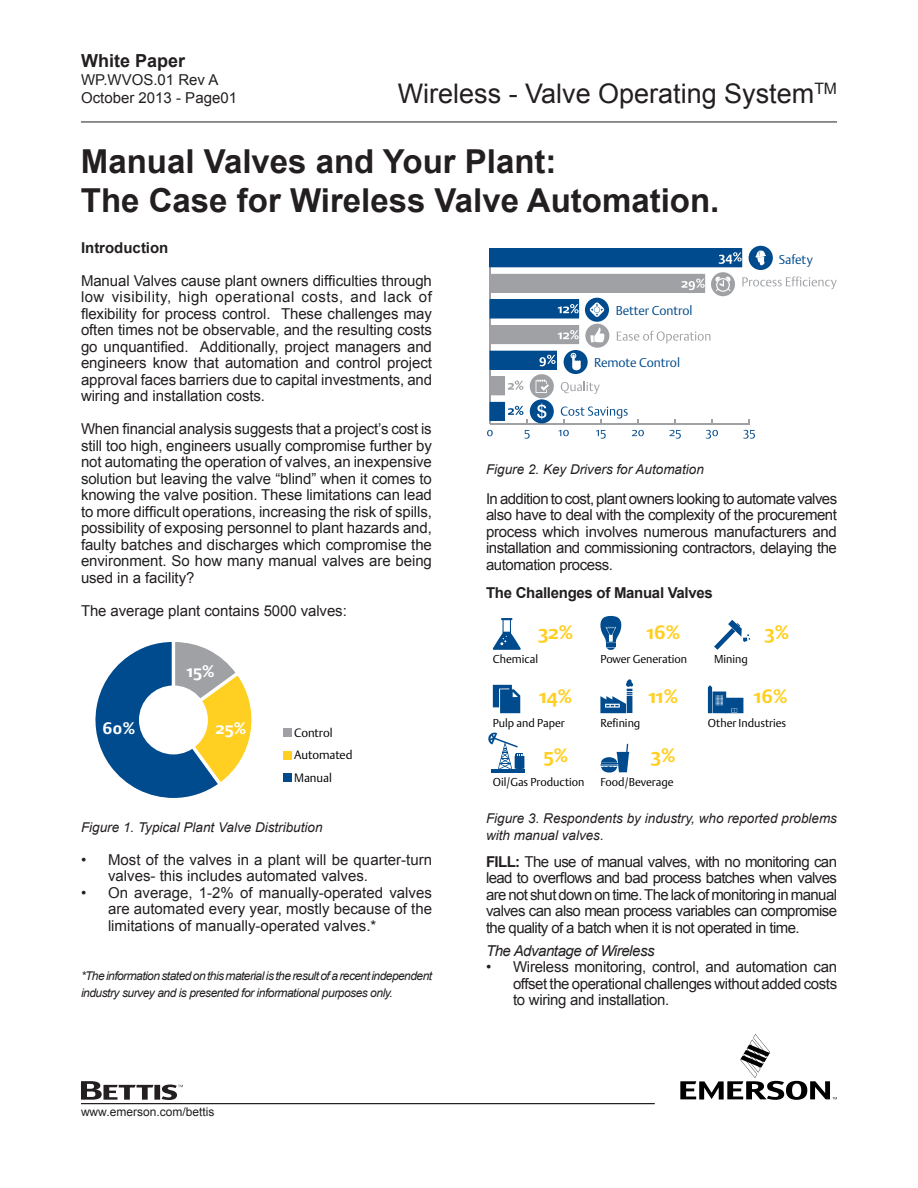
<style>
.page{position:relative;width:918px;height:1188px;background:#fff}
.page>*{position:absolute;margin:0;border:0;box-sizing:border-box;transform-origin:0 0}
.t1{font:700 33px/39.6px "Arial";color:#231f20}
.t2{font:27px "Arial";color:#231f20}
.t3{font:700 19.35px "DTL Argo ST";letter-spacing:-.005em;color:#ffcf22}
.t4{font:700 18px "Arial";color:#231f20}
.t5{font:700 16.65px "DTL Argo ST";color:#fff}
._01_Body_text{font:15px/16.5px "Arial";letter-spacing:-.005em;color:#231f20;text-align:justify}
._01_Body_text-2{font:700 15px "Arial";letter-spacing:-.02em;color:#231f20}
._01_Body_text-3{font:italic 15px "Arial";letter-spacing:-.03em;color:#231f20}
._01_Body_text-4{font:700 15px "Arial";color:#231f20}
._01_Body_text-5{font:italic 13.5px/16.5px "Arial";color:#231f20}
.t6{font:300 13.5px "DTL Argo ST";color:#000}
.t7{font:300 12.75px "DTL Argo ST";letter-spacing:-.01em;color:#004b8d}
._01_Body_text-6{font:italic 12px/16.5px "Arial";letter-spacing:-.045em;color:#231f20}
.t8{font:12px "Arial";color:#231f20}
.t9{font:300 12px/22.5px "DTL Argo ST";color:#000}
.t10{font:300 11.4px "DTL Argo ST";color:#000}
.s1{font-weight:700}
</style>
<div class="page">
<hr style="left:81px;top:122px;width:756px;height:1px;background:#231f20">
<hr style="left:81px;top:1103px;width:574px;height:1px;background:#231f20">
<svg style="left:680px;top:1034px;width:157px;height:66px"></svg>
<svg style="left:81px;top:1081px;width:102px;height:19px"></svg>
<svg style="left:487px;top:430px;width:6px;height:6px"></svg>
<svg style="left:525px;top:430px;width:5px;height:9px"></svg>
<svg style="left:558px;top:430px;width:11px;height:6px"></svg>
<svg style="left:596px;top:430px;width:10px;height:9px"></svg>
<svg style="left:632px;top:430px;width:12px;height:6px"></svg>
<svg style="left:670px;top:430px;width:11px;height:9px"></svg>
<svg style="left:706px;top:430px;width:12px;height:9px"></svg>
<svg style="left:743px;top:430px;width:12px;height:9px"></svg>
<hr style="left:490px;top:424px;width:259px;height:1px;background:#9fa1a4">
<svg style="left:489px;top:246px;width:348px;height:178px"></svg>
<svg style="left:493px;top:618px;width:28px;height:32px"></svg>
<svg style="left:600px;top:616px;width:22px;height:34px"></svg>
<svg style="left:493px;top:685px;width:27px;height:28px"></svg>
<svg style="left:600px;top:679px;width:33px;height:34px"></svg>
<svg style="left:600px;top:743px;width:29px;height:30px"></svg>
<svg style="left:714px;top:620px;width:36px;height:30px"></svg>
<svg style="left:708px;top:685px;width:35px;height:28px"></svg>
<hr style="left:491px;top:769px;width:34px;height:4px;background:#004b8d">
<svg style="left:488px;top:732px;width:36px;height:37px"></svg>
<svg style="left:95px;top:642px;width:157px;height:156px"></svg>
<div style="left:283px;top:729px;width:9px;height:8px;background:#9fa1a4"></div>
<div style="left:283px;top:751px;width:9px;height:9px;background:#ffcf22"></div>
<div style="left:283px;top:774px;width:9px;height:8px;background:#004b8d"></div>
<div style="left:139px;top:685px;width:69px;height:69px;background:#fff;border-radius:50%"></div>
<p class="t4" style="left:81px;top:49px;width:106px">White Paper</p>
<p class="_01_Body_text" style="left:81px;top:71px;width:157px;line-height:18px">WP.WVOS.01 Rev A<br>October 2013 - Page01</p>
<h2 class="t2" style="left:398px;top:76px;width:441px">Wireless - Valve Operating System<sup>TM</sup></h2>
<h1 class="t1" style="left:81px;top:142px;width:640px">Manual Valves and Your Plant:<br>The Case for Wireless Valve Automation.</h1>
<p class="_01_Body_text-4" style="left:81px;top:237px;width:89px">Introduction</p>
<p class="_01_Body_text" style="left:81px;top:272px;width:353px">Manual Valves cause plant owners difficulties through low visibility, high operational costs, and lack of flexibility for process control. These challenges may often times not be observable, and the resulting costs go unquantified. Additionally, project managers and engineers know that automation and control project approval faces barriers due to capital investments, and wiring and installation costs.</p>
<p class="_01_Body_text" style="left:81px;top:421px;width:352px">When financial analysis suggests that a project’s cost is still too high, engineers usually compromise further by not automating the operation of valves, an inexpensive solution but leaving the valve “blind” when it comes to knowing the valve position. These limitations can lead to more difficult operations, increasing the risk of spills, possibility of exposing personnel to plant hazards and, faulty batches and discharges which compromise the environment. So how many manual valves are being used in a facility?</p>
<p class="_01_Body_text" style="left:81px;top:602px;width:267px">The average plant contains 5000 valves:</p>
<p class="t6" style="left:135px;top:599px;width:179px">Typical Valve Plant Distribution</p>
<p class="t5" style="left:187px;top:661px;width:29px">15%</p>
<p class="t5" style="left:103px;top:718px;width:34px">60%</p>
<p class="t5" style="left:216px;top:718px;width:32px">25%</p>
<p class="t9" style="left:294px;top:721px;width:60px">Control<br>Automated<br>Manual</p>
<p class="_01_Body_text-5" style="left:81px;top:819px;width:243px">Figure 1. Typical Plant Valve Distribution</p>
<p class="_01_Body_text" style="left:108px;top:851px;width:326px;text-indent:-27px">• Most of the valves in a plant will be quarter-turn valves- this includes automated valves.</p>
<p class="_01_Body_text" style="left:108px;top:884px;width:326px;text-indent:-27px">• On average, 1-2% of manually-operated valves are automated every year, mostly because of the limitations of manually-operated valves.*</p>
<p class="_01_Body_text-6" style="left:81px;top:968px;width:353px">*The information stated on this material is the result of a recent independent industry survey and is presented for informational purposes only.</p>
<p class="t8" style="left:81px;top:1104px;width:135px">www.emerson.com/bettis</p>
<p class="t7" style="left:616px;top:303px;width:78px">Better Control</p>
<p class="t7" style="left:594px;top:355px;width:87px">Remote Control</p>
<p class="t7" style="left:779px;top:252px;width:35px">Safety</p>
<p class="_01_Body_text-5" style="left:486px;top:461px;width:219px">Figure 2. Key Drivers for Automation</p>
<p class="_01_Body_text" style="left:486px;top:490px;width:353px">In addition to cost, plant owners looking to automate valves also have to deal with the complexity of the procurement process which involves numerous manufacturers and installation and commissioning contractors, delaying the automation process.</p>
<p class="_01_Body_text-2" style="left:486px;top:583px;width:228px">The Challenges of Manual Valves</p>
<p class="t3" style="left:538px;top:621px;width:36px">32%</p>
<p class="t3" style="left:647px;top:621px;width:35px">16%</p>
<p class="t3" style="left:765px;top:621px;width:26px">3%</p>
<p class="t10" style="left:493px;top:652px;width:47px">Chemical</p>
<p class="t10" style="left:600px;top:652px;width:88px">Power Generation</p>
<p class="t10" style="left:714px;top:652px;width:35px">Mining</p>
<p class="t3" style="left:539px;top:685px;width:34px">14%</p>
<p class="t3" style="left:649px;top:685px;width:31px">11%</p>
<p class="t3" style="left:754px;top:685px;width:35px">16%</p>
<p class="t10" style="left:493px;top:716px;width:73px">Pulp and Paper</p>
<p class="t10" style="left:600px;top:716px;width:41px">Refining</p>
<p class="t10" style="left:708px;top:716px;width:80px">Other Industries</p>
<p class="t3" style="left:543px;top:744px;width:26px">5%</p>
<p class="t3" style="left:651px;top:744px;width:26px">3%</p>
<p class="t10" style="left:493px;top:775px;width:93px">Oil/Gas Production</p>
<p class="t10" style="left:600px;top:775px;width:75px">Food/Beverage</p>
<p class="_01_Body_text-5" style="left:486px;top:810px;width:353px">Figure 3. Respondents by industry, who reported problems with manual valves.</p>
<p class="_01_Body_text" style="left:486px;top:853px;width:353px"><span class="s1">FILL:</span> The use of manual valves, with no monitoring can lead to overflows and bad process batches when valves are not shut down on time. The lack of monitoring in manual valves can also mean process variables can compromise the quality of a batch when it is not operated in time.</p>
<p class="_01_Body_text-3" style="left:486px;top:941px;width:170px">The Advantage of Wireless</p>
<p class="_01_Body_text" style="left:513px;top:959px;width:326px;text-indent:-27px">• Wireless monitoring, control, and automation can offset the operational challenges without added costs to wiring and installation.</p>
</div>
